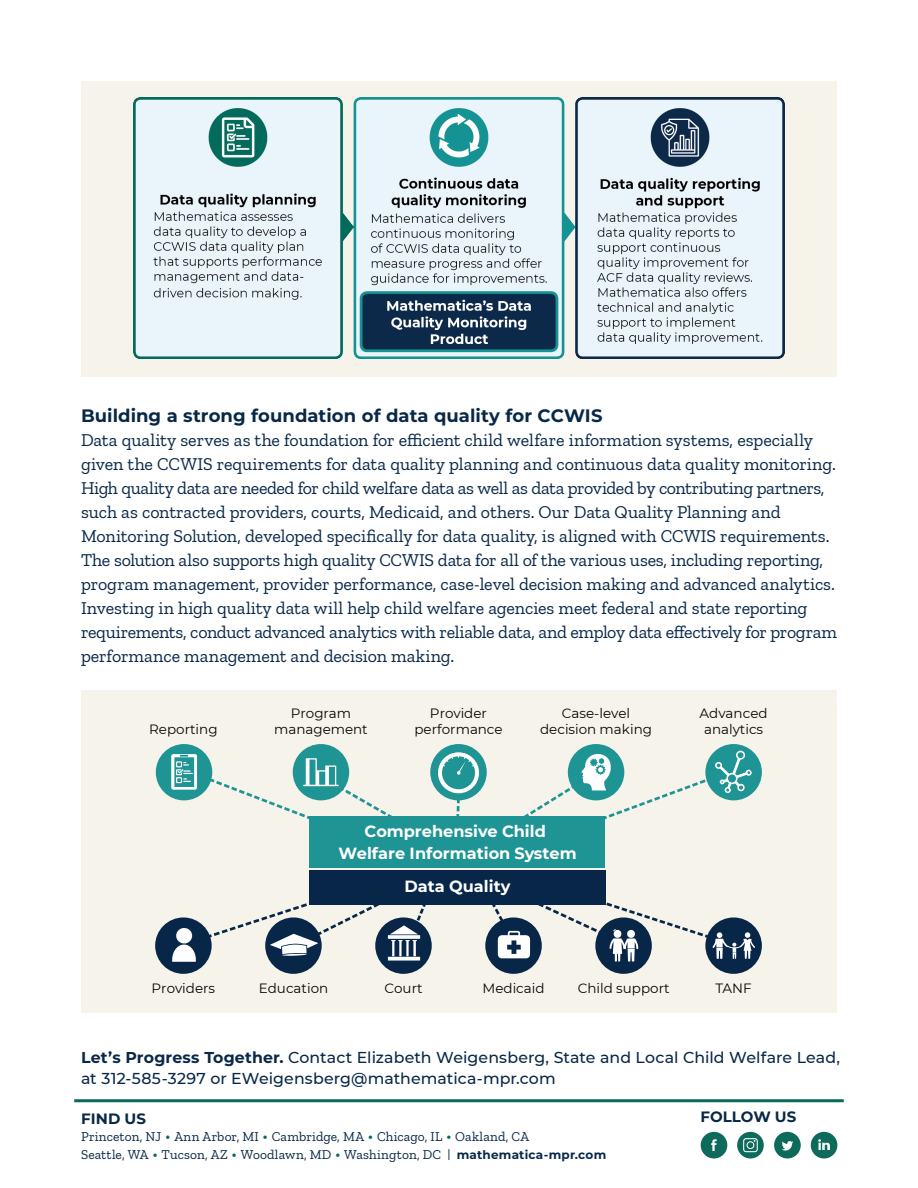
<style>
.page{position:relative;width:918px;height:1188px;background:#fff}
.page>*{position:absolute;margin:0;border:0;box-sizing:border-box;transform-origin:0 0}
.Intro_txt{font:18px/24px "Zilla Slab";letter-spacing:-.005em;color:#082848}
.Details{font:700 18px "Montserrat";letter-spacing:.005em;color:#082848}
.t1{font:700 16.2px/22.6px "Montserrat";color:#fff;text-align:center}
.Progress_Contact_lin{font:500 15.75px/21px "Montserrat";letter-spacing:.005em;color:#082848}
.Find_Follow{font:700 15px "Montserrat";letter-spacing:.01em;color:#082848}
.t2{font:13.5px/16.2px "Montserrat";color:#050504;text-align:center}
.Submitted_Info_Bold{font:13.5px/18px "Zilla Slab";letter-spacing:.01em;color:#082848}
.s1{font-weight:700}
.s2{font-family:"Montserrat";font-weight:700;color:#066a5b}
.s3{font-family:"Montserrat";font-weight:700;font-size:12px}
</style>
<div class="page">
<div style="left:81px;top:690px;width:756px;height:322px;background:#f6f3ea"></div>
<div style="left:81px;top:81px;width:756px;height:296px;background:#f6f3ea"></div>
<img style="left:134px;top:97px;width:650px;height:262px">
<div style="left:309px;top:816px;width:296px;height:52px;background:#1e9494"></div>
<div style="left:309px;top:870px;width:297px;height:35px;background:#082748"></div>
<div style="left:265px;top:917px;width:57px;height:57px;background:#082748;border-radius:50%"></div>
<div style="left:595px;top:917px;width:57px;height:57px;background:#082748;border-radius:50%"></div>
<div style="left:375px;top:917px;width:57px;height:57px;background:#082748;border-radius:50%"></div>
<svg style="left:208px;top:902px;width:223px;height:59px"></svg>
<div style="left:485px;top:917px;width:57px;height:57px;background:#082748;border-radius:50%"></div>
<div style="left:705px;top:917px;width:57px;height:57px;background:#082748;border-radius:50%"></div>
<svg style="left:486px;top:902px;width:269px;height:60px"></svg>
<div style="left:155px;top:917px;width:57px;height:57px;background:#082748;border-radius:50%"></div>
<img style="left:173px;top:928px;width:22px;height:33px">
<div style="left:156px;top:744px;width:56px;height:56px;background:#1e9494;border-radius:50%"></div>
<div style="left:293px;top:744px;width:56px;height:56px;background:#1e9494;border-radius:50%"></div>
<div style="left:430px;top:744px;width:57px;height:56px;background:#1e9494;border-radius:50%"></div>
<svg style="left:439px;top:753px;width:39px;height:63px"></svg>
<div style="left:438px;top:752px;width:41px;height:41px;border:4px solid #fff;border-radius:50%"></div>
<div style="left:705px;top:744px;width:57px;height:56px;background:#1e9494;border-radius:50%"></div>
<div style="left:568px;top:744px;width:56px;height:56px;background:#1e9494;border-radius:50%"></div>
<svg style="left:524px;top:751px;width:228px;height:68px"></svg>
<svg style="left:171px;top:754px;width:221px;height:65px"></svg>
<hr style="left:74px;top:1099px;width:770px;height:3px;background:#066a5b">
<div style="left:701px;top:1132px;width:26px;height:27px;background:#0e6b5b;border-radius:50%"></div>
<svg style="left:711px;top:1139px;width:6px;height:12px"></svg>
<div style="left:811px;top:1132px;width:26px;height:27px;background:#0e6b5b;border-radius:50%"></div>
<svg style="left:818px;top:1139px;width:12px;height:11px"></svg>
<div style="left:774px;top:1132px;width:27px;height:27px;background:#0e6b5b;border-radius:50%"></div>
<svg style="left:782px;top:1141px;width:11px;height:10px"></svg>
<div style="left:737px;top:1132px;width:27px;height:27px;background:#0e6b5b;border-radius:50%"></div>
<svg style="left:743px;top:1138px;width:15px;height:14px"></svg>
<p class="Details" style="left:81px;top:403px;width:523px">Building a strong foundation of data quality for CCWIS</p>
<p class="Intro_txt" style="left:81px;top:428px;width:758px">Data quality serves as the foundation for efficient child welfare information systems, especially given the CCWIS requirements for data quality planning and continuous data quality monitoring.<br>High quality data are needed for child welfare data as well as data provided by contributing partners, such as contracted providers, courts, Medicaid, and others. Our Data Quality Planning and Monitoring Solution, developed specifically for data quality, is aligned with CCWIS requirements.<br>The solution also supports high quality CCWIS data for all of the various uses, including reporting, program management, provider performance, case-level decision making and advanced analytics.<br>Investing in high quality data will help child welfare agencies meet federal and state reporting requirements, conduct advanced analytics with reliable data, and employ data effectively for program performance management and decision making.</p>
<p class="t2" style="left:149px;top:720px;width:70px">Reporting</p>
<p class="t2" style="left:152px;top:980px;width:65px">Providers</p>
<p class="t2" style="left:274px;top:704px;width:95px">Program management</p>
<p class="t2" style="left:414px;top:704px;width:90px">Provider performance</p>
<p class="t2" style="left:540px;top:704px;width:113px">Case-level decision making</p>
<p class="t1" style="left:338px;top:819px;width:240px">Comprehensive Child<br>Welfare Information System</p>
<p class="t1" style="left:405px;top:874px;width:107px">Data Quality</p>
<p class="t2" style="left:700px;top:704px;width:70px">Advanced analytics</p>
<p class="t2" style="left:259px;top:980px;width:71px">Education</p>
<p class="t2" style="left:384px;top:980px;width:40px">Court</p>
<p class="t2" style="left:483px;top:980px;width:64px">Medicaid</p>
<p class="t2" style="left:578px;top:980px;width:93px">Child support</p>
<p class="t2" style="left:716px;top:980px;width:38px">TANF</p>
<p class="Progress_Contact_lin" style="left:81px;top:1047px;width:761px"><span class="s1">Let’s Progress Together.</span> Contact Elizabeth Weigensberg, State and Local Child Welfare Lead, at 312-585-3297 or EWeigensberg@mathematica-mpr.com</p>
<p class="Find_Follow" style="left:81px;top:1107px;width:67px">FIND US</p>
<p class="Find_Follow" style="left:701px;top:1106px;width:97px">FOLLOW US</p>
<p class="Submitted_Info_Bold" style="left:81px;top:1127px;width:527px">Princeton, NJ <span class="s2">•</span> Ann Arbor, MI <span class="s2">•</span> Cambridge, MA <span class="s2">•</span> Chicago, IL <span class="s2">•</span> Oakland, CA<br>Seattle, WA <span class="s2">•</span> Tucson, AZ <span class="s2">•</span> Woodlawn, MD <span class="s2">•</span> Washington, DC | <span class="s3">mathematica-mpr.com</span></p>
</div>
